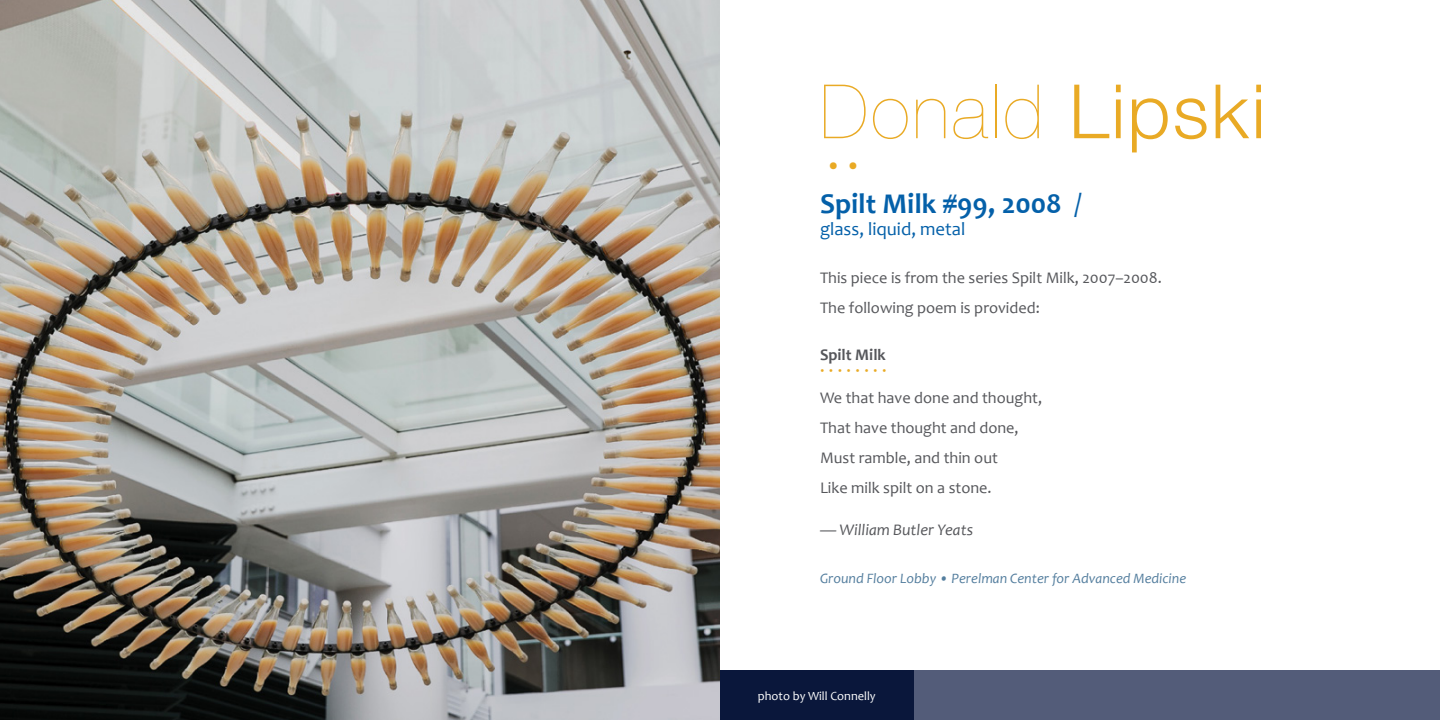
<style>
.page{position:relative;width:1440px;height:720px;background:#fff}
.page>*{position:absolute;margin:0;border:0;box-sizing:border-box;transform-origin:0 0}
.t1{font:200 75px "Helvetica Neue";letter-spacing:.03em;color:#e9aa25}
.t2{font:700 31.25px "Helvetica Neue";color:#e9aa25}
.t3{font:700 28.75px "Candara";color:#0460a9}
.t4{font:18.75px "Candara";color:#0460a9}
.t5{font:16.25px/30px "Candara";color:#56575b}
.t6{font:italic 16.25px "Candara";color:#56575b}
.t7{font:700 16.25px "Candara";color:#56575b}
.t8{font:italic 14.38px "Candara";color:#547e9e}
.t9{font:12.5px "Candara";color:#fff}
.t10{font:700 12.5px "Helvetica Neue";color:#e9aa25}
.s1{font-weight:300}
.s2{font-weight:400}
</style>
<div class="page">
<div style="left:720px;top:671px;width:720px;height:49px;background:#535c79"></div>
<div style="left:720px;top:671px;width:194px;height:49px;background:#0a173b"></div>
<img style="left:0;top:0;width:720px;height:720px">
<h1 class="t1" style="left:820px;top:53px;width:447px">Donald <span class="s1">Lipski</span></h1>
<h3 class="t3" style="left:820px;top:185px;width:263px">Spilt Milk #99, 2008 <span class="s2">/</span></h3>
<p class="t4" style="left:820px;top:217px;width:147px">glass, liquid, metal</p>
<p class="t5" style="left:820px;top:262px;width:343px">This piece is from the series Spilt Milk, 2007–2008.<br>The following poem is provided:</p>
<p class="t7" style="left:820px;top:345px;width:67px">Spilt Milk</p>
<p class="t5" style="left:820px;top:382px;width:224px">We that have done and thought,<br>That have thought and done,<br>Must ramble, and thin out<br>Like milk spilt on a stone.</p>
<p class="t6" style="left:820px;top:520px;width:155px">— William Butler Yeats</p>
<p class="t8" style="left:820px;top:569px;width:368px">Ground Floor Lobby • Perelman Center for Advanced Medicine</p>
<h2 class="t2" style="left:828px;top:141px;width:32px">• •</h2>
<p class="t10" style="left:820px;top:360px;width:68px">• • • • • • • •</p>
<p class="t9" style="left:758px;top:688px;width:119px">photo by Will Connelly</p>
</div>
